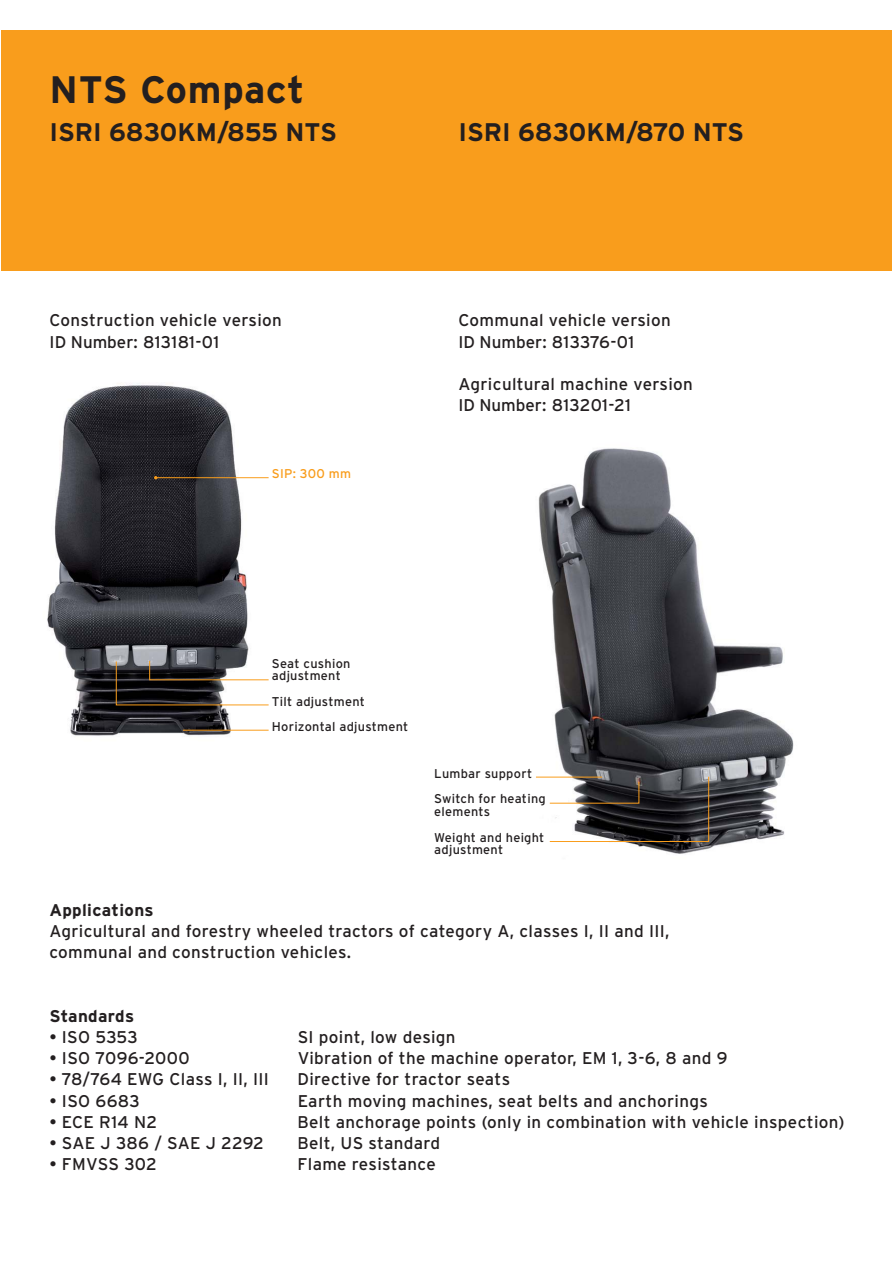
<style>
.page{position:relative;width:893px;height:1263px;background:#fff}
.page>*{position:absolute;margin:0;border:0;box-sizing:border-box;transform-origin:0 0}
.t1{font:700 38.25px "Interstate";letter-spacing:.02em;color:#231f20}
.t2{font:700 25.5px "Interstate";color:#231f20}
.t3{font:16.95px/21.1px "Interstate";letter-spacing:.02em;color:#231f20}
.t4{font:700 16.95px "Interstate";letter-spacing:.02em;color:#231f20}
.t5{font:16.95px "Interstate";color:#231f20}
.t6{font:12.75px/25.5px "Interstate";letter-spacing:.02em;color:#231f20}
.t7{font:12.75px "Interstate";letter-spacing:.02em;color:#f99d1c}
</style>
<div class="page">
<div style="left:1px;top:30px;width:890px;height:241px;background:#f99d1c"></div>
<img style="left:47px;top:383px;width:222px;height:353px">
<img style="left:536px;top:448px;width:258px;height:406px">
<hr style="left:156px;top:477px;width:113px;height:1px;background:#f99d1c">
<hr style="left:536px;top:777px;width:66px;height:1px;background:#f99d1c">
<svg style="left:549px;top:776px;width:160px;height:66px"></svg>
<svg style="left:115px;top:660px;width:154px;height:46px"></svg>
<hr style="left:183px;top:730px;width:86px;height:1px;background:#f99d1c">
<h1 class="t1" style="left:49px;top:75px;width:256px">NTS Compact</h1>
<h2 class="t2" style="left:49px;top:122px;width:289px">ISRI 6830KM/855 NTS</h2>
<h2 class="t2" style="left:458px;top:122px;width:287px">ISRI 6830KM/870 NTS</h2>
<p class="t3" style="left:49px;top:312px;width:234px">Construction vehicle version<br>ID Number: 813181-01</p>
<p class="t3" style="left:458px;top:312px;width:214px">Communal vehicle version<br>ID Number: 813376-01</p>
<p class="t3" style="left:458px;top:375px;width:236px">Agricultural machine version<br>ID Number: 813201-21</p>
<p class="t7" style="left:272px;top:469px;width:81px">SIP: 300 mm</p>
<p class="t6" style="left:272px;top:658px;width:80px;line-height:12.8px">Seat cushion adjustment</p>
<p class="t6" style="left:272px;top:690px;width:138px">Tilt adjustment<br>Horizontal adjustment</p>
<p class="t6" style="left:434px;top:762px;width:113px">Lumbar support<br>Switch for heating</p>
<p class="t6" style="left:434px;top:800px;width:112px">elements<br>Weight and height</p>
<p class="t6" style="left:434px;top:838px;width:70px">adjustment</p>
<p class="t4" style="left:49px;top:903px;width:106px">Applications</p>
<p class="t3" style="left:49px;top:922px;width:621px">Agricultural and forestry wheeled tractors of category A, classes I, II and III, communal and construction vehicles.</p>
<p class="t4" style="left:49px;top:1010px;width:86px">Standards</p>
<p class="t3" style="left:49px;top:1028px;width:90px">• ISO 5353</p>
<p class="t3" style="left:298px;top:1028px;width:159px">SI point, low design</p>
<p class="t3" style="left:49px;top:1049px;width:142px">• ISO 7096-2000</p>
<p class="t3" style="left:298px;top:1049px;width:431px">Vibration of the machine operator, EM 1, 3-6, 8 and 9</p>
<p class="t3" style="left:49px;top:1071px;width:221px">• 78/764 EWG Class I, II, III</p>
<p class="t3" style="left:298px;top:1071px;width:214px">Directive for tractor seats</p>
<p class="t3" style="left:49px;top:1092px;width:92px">• ISO 6683</p>
<p class="t3" style="left:298px;top:1092px;width:412px">Earth moving machines, seat belts and anchorings</p>
<p class="t3" style="left:49px;top:1113px;width:109px">• ECE R14 N2</p>
<p class="t3" style="left:298px;top:1113px;width:548px">Belt anchorage points (only in combination with vehicle inspection)</p>
<p class="t5" style="left:49px;top:1137px;width:216px">• SAE J 386 / SAE J 2292</p>
<p class="t3" style="left:298px;top:1134px;width:144px">Belt, US standard</p>
<p class="t3" style="left:49px;top:1156px;width:109px">• FMVSS 302</p>
<p class="t3" style="left:298px;top:1156px;width:140px">Flame resistance</p>
</div>
